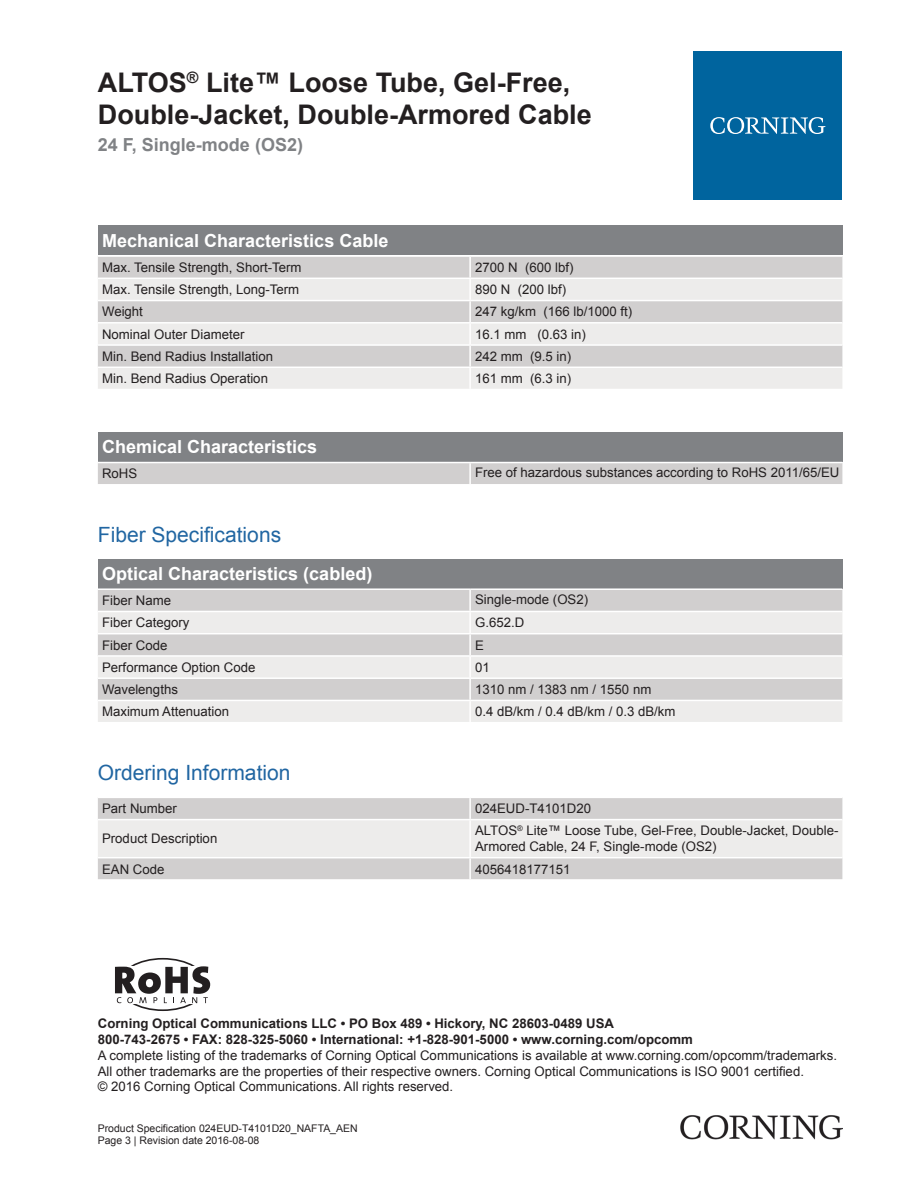
<style>
.page{position:relative;width:919px;height:1187px;background:#fff}
.page>*{position:absolute;margin:0;border:0;box-sizing:border-box;transform-origin:0 0}
.t1{font:700 27px/32.4px "Arial";color:#231f20}
.t2{font:21px "Arial";color:#2166a2}
.t3{font:700 18px "Arial";color:#fff}
.t4{font:700 18px "Arial";color:#808285}
.t5{font:13.2px/15.9px "Arial";color:#231f20}
.t6{font:700 13.2px/15.9px "Arial";color:#231f20}
.t7{font:10.5px/12.6px "Arial";color:#231f20}
</style>
<div class="page">
<div style="left:98px;top:225px;width:744px;height:30px;background:#808285"></div>
<div style="left:98px;top:257px;width:744px;height:20px;background:#d1cfcf"></div>
<svg style="left:98px;top:279px;width:744px;height:110px;background:#e2e0e0"></svg>
<hr style="left:469px;top:257px;width:2px;height:20px;background:#fff">
<hr style="left:469px;top:279px;width:2px;height:21px;background:#fff">
<hr style="left:469px;top:301px;width:2px;height:21px;background:#fff">
<hr style="left:469px;top:323px;width:2px;height:21px;background:#fff">
<hr style="left:469px;top:346px;width:2px;height:20px;background:#fff">
<hr style="left:469px;top:368px;width:2px;height:21px;background:#fff">
<hr style="left:98px;top:300px;width:372px;height:1px;background:#fff">
<hr style="left:470px;top:300px;width:372px;height:1px;background:#fff">
<hr style="left:98px;top:322px;width:372px;height:1px;background:#fff">
<hr style="left:470px;top:322px;width:372px;height:1px;background:#fff">
<hr style="left:98px;top:344px;width:372px;height:2px;background:#fff">
<hr style="left:470px;top:344px;width:372px;height:2px;background:#fff">
<hr style="left:98px;top:366px;width:372px;height:2px;background:#fff">
<hr style="left:470px;top:366px;width:372px;height:2px;background:#fff">
<div style="left:98px;top:432px;width:744px;height:29px;background:#808285"></div>
<div style="left:98px;top:463px;width:744px;height:21px;background:#d1cfcf"></div>
<hr style="left:469px;top:463px;width:2px;height:21px;background:#fff">
<div style="left:98px;top:558px;width:744px;height:30px;background:#808285"></div>
<div style="left:98px;top:590px;width:744px;height:20px;background:#d1cfcf"></div>
<svg style="left:98px;top:612px;width:744px;height:110px;background:#e2e0e0"></svg>
<hr style="left:469px;top:590px;width:2px;height:20px;background:#fff">
<hr style="left:469px;top:612px;width:2px;height:21px;background:#fff">
<hr style="left:469px;top:634px;width:2px;height:21px;background:#fff">
<hr style="left:469px;top:656px;width:2px;height:21px;background:#fff">
<hr style="left:469px;top:679px;width:2px;height:20px;background:#fff">
<hr style="left:469px;top:701px;width:2px;height:21px;background:#fff">
<hr style="left:98px;top:633px;width:372px;height:1px;background:#fff">
<hr style="left:470px;top:633px;width:372px;height:1px;background:#fff">
<hr style="left:98px;top:655px;width:372px;height:1px;background:#fff">
<hr style="left:470px;top:655px;width:372px;height:1px;background:#fff">
<hr style="left:98px;top:677px;width:372px;height:2px;background:#fff">
<hr style="left:470px;top:677px;width:372px;height:2px;background:#fff">
<hr style="left:98px;top:699px;width:372px;height:2px;background:#fff">
<hr style="left:470px;top:699px;width:372px;height:2px;background:#fff">
<div style="left:98px;top:798px;width:744px;height:81px;background:#d1cfcf"></div>
<div style="left:98px;top:820px;width:744px;height:36px;background:#edeceb"></div>
<hr style="left:469px;top:798px;width:2px;height:20px;background:#fff">
<hr style="left:469px;top:820px;width:2px;height:36px;background:#fff">
<hr style="left:469px;top:858px;width:2px;height:21px;background:#fff">
<hr style="left:98px;top:818px;width:372px;height:2px;background:#fff">
<hr style="left:470px;top:818px;width:372px;height:2px;background:#fff">
<hr style="left:98px;top:856px;width:372px;height:2px;background:#fff">
<hr style="left:470px;top:856px;width:372px;height:2px;background:#fff">
<div style="left:693px;top:51px;width:149px;height:149px;background:#00649e"></div>
<svg style="left:710px;top:117px;width:115px;height:17px"></svg>
<img style="left:680px;top:1115px;width:162px;height:24px">
<div style="left:118px;top:957px;width:90px;height:53px;border:2px solid #231f20;border-radius:50%"></div>
<div style="left:98px;top:966px;width:123px;height:38px;background:#fff"></div>
<svg style="left:115px;top:966px;width:95px;height:37px"></svg>
<h1 class="t1" style="left:98px;top:66px;width:495px">ALTOS<sup>®</sup> Lite™ Loose Tube, Gel-Free,<br>Double-Jacket, Double-Armored Cable</h1>
<h3 class="t4" style="left:98px;top:132px;width:207px">24 F, Single-mode (OS2)</h3>
<h3 class="t3" style="left:102px;top:228px;width:288px">Mechanical Characteristics Cable</h3>
<p class="t5" style="left:102px;top:259px;width:201px">Max. Tensile Strength, Short-Term</p>
<p class="t5" style="left:475px;top:259px;width:100px">2700 N (600 lbf)</p>
<p class="t5" style="left:102px;top:281px;width:199px">Max. Tensile Strength, Long-Term</p>
<p class="t5" style="left:475px;top:281px;width:92px">890 N (200 lbf)</p>
<p class="t5" style="left:102px;top:304px;width:42px">Weight</p>
<p class="t5" style="left:475px;top:304px;width:159px">247 kg/km (166 lb/1000 ft)</p>
<p class="t5" style="left:102px;top:326px;width:144px">Nominal Outer Diameter</p>
<p class="t5" style="left:475px;top:326px;width:112px">16.1 mm (0.63 in)</p>
<p class="t5" style="left:102px;top:348px;width:172px">Min. Bend Radius Installation</p>
<p class="t5" style="left:475px;top:348px;width:98px">242 mm (9.5 in)</p>
<p class="t5" style="left:102px;top:370px;width:167px">Min. Bend Radius Operation</p>
<p class="t5" style="left:475px;top:370px;width:98px">161 mm (6.3 in)</p>
<h3 class="t3" style="left:102px;top:434px;width:217px">Chemical Characteristics</h3>
<p class="t5" style="left:102px;top:465px;width:37px">RoHS</p>
<p class="t5" style="left:475px;top:464px;width:366px">Free of hazardous substances according to RoHS 2011/65/EU</p>
<h2 class="t2" style="left:98px;top:520px;width:185px">Fiber Specifications</h2>
<h3 class="t3" style="left:102px;top:561px;width:272px">Optical Characteristics (cabled)</h3>
<p class="t5" style="left:102px;top:592px;width:70px">Fiber Name</p>
<p class="t5" style="left:475px;top:591px;width:114px">Single-mode (OS2)</p>
<p class="t5" style="left:102px;top:614px;width:89px">Fiber Category</p>
<p class="t5" style="left:475px;top:614px;width:51px">G.652.D</p>
<p class="t5" style="left:102px;top:637px;width:67px">Fiber Code</p>
<p class="t5" style="left:475px;top:637px;width:10px">E</p>
<p class="t5" style="left:102px;top:659px;width:155px">Performance Option Code</p>
<p class="t5" style="left:475px;top:659px;width:16px">01</p>
<p class="t5" style="left:102px;top:681px;width:77px">Wavelengths</p>
<p class="t5" style="left:475px;top:681px;width:178px">1310 nm / 1383 nm / 1550 nm</p>
<p class="t5" style="left:102px;top:703px;width:128px">Maximum Attenuation</p>
<p class="t5" style="left:475px;top:703px;width:202px">0.4 dB/km / 0.4 dB/km / 0.3 dB/km</p>
<h2 class="t2" style="left:98px;top:757px;width:194px">Ordering Information</h2>
<p class="t5" style="left:102px;top:800px;width:76px">Part Number</p>
<p class="t5" style="left:475px;top:800px;width:117px">024EUD-T4101D20</p>
<p class="t5" style="left:102px;top:830px;width:117px">Product Description</p>
<p class="t5" style="left:475px;top:822px;width:365px">ALTOS<sup>®</sup> Lite™ Loose Tube, Gel-Free, Double-Jacket, Double-<br>Armored Cable, 24 F, Single-mode (OS2)</p>
<p class="t5" style="left:102px;top:860px;width:64px">EAN Code</p>
<p class="t5" style="left:475px;top:860px;width:97px">4056418177151</p>
<p class="t6" style="left:98px;top:1015px;width:596px">Corning Optical Communications LLC • PO Box 489 • Hickory, NC 28603-0489 USA<br>800-743-2675 • FAX: 828-325-5060 • International: +1-828-901-5000 • www.corning.com/opcomm</p>
<p class="t5" style="left:98px;top:1046px;width:740px">A complete listing of the trademarks of Corning Optical Communications is available at www.corning.com/opcomm/trademarks.<br>All other trademarks are the properties of their respective owners. Corning Optical Communications is ISO 9001 certified.<br>© 2016 Corning Optical Communications. All rights reserved.</p>
<p class="t7" style="left:98px;top:1121px;width:261px">Product Specification 024EUD-T4101D20_NAFTA_AEN<br>Page 3 | Revision date 2016-08-08</p>
</div>
